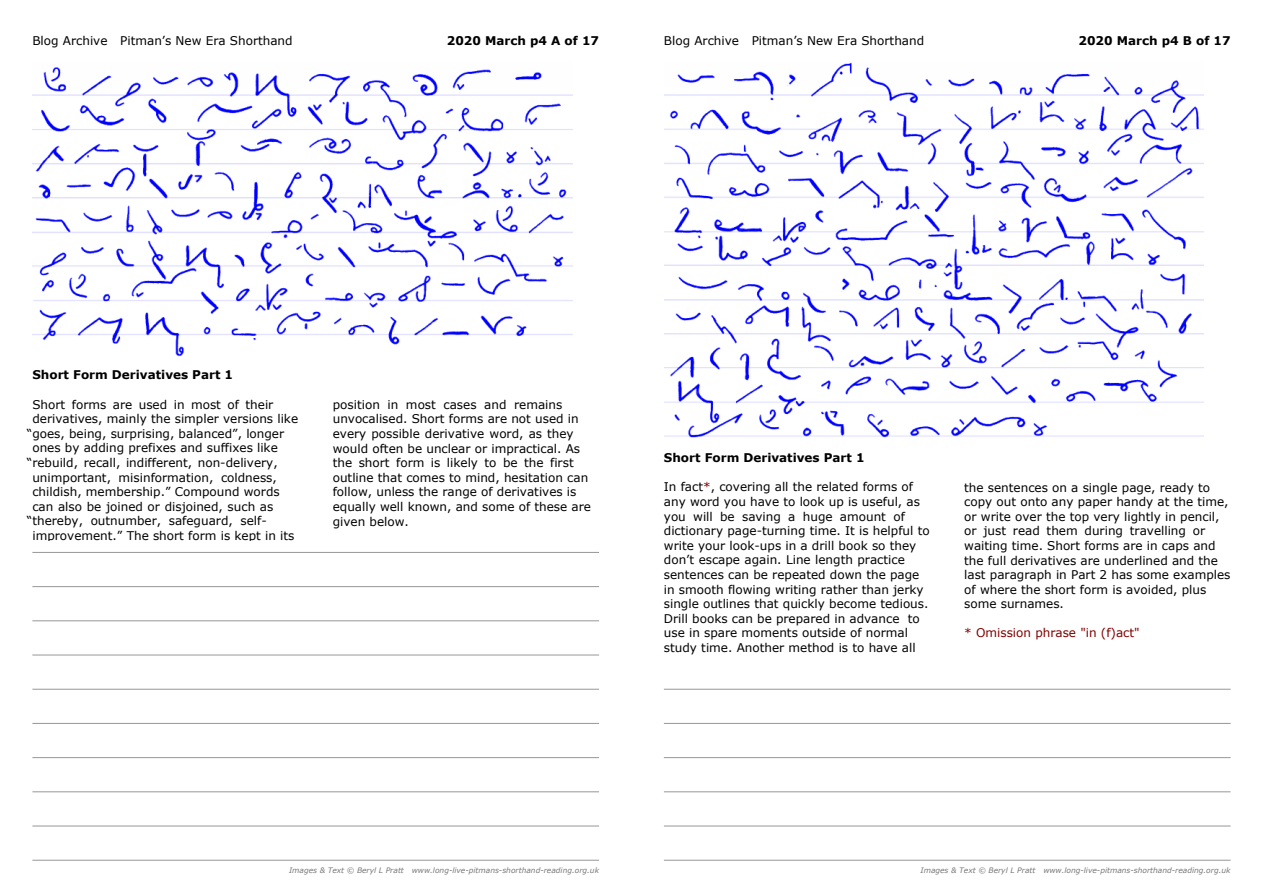
<style>
.page{position:relative;width:1263px;height:893px;background:#fff}
.page>*{position:absolute;margin:0;border:0;box-sizing:border-box;transform-origin:0 0}
.t1{font:12px/14.5px "Verdana";color:#000}
.t2{font:700 12px "Verdana";color:#000}
.t3{font:12px "Verdana";color:#800000}
.t4{font:italic 7.5px "Verdana";color:#777}
.s1{color:#800000}
</style>
<div class="page">
<hr style="left:32px;top:552px;width:567px;height:1px;background:#979797">
<hr style="left:32px;top:586px;width:567px;height:1px;background:#979797">
<hr style="left:32px;top:620px;width:567px;height:1px;background:#979797">
<hr style="left:32px;top:655px;width:567px;height:1px;background:#979797">
<hr style="left:32px;top:689px;width:567px;height:1px;background:#979797">
<hr style="left:32px;top:723px;width:567px;height:1px;background:#979797">
<hr style="left:32px;top:757px;width:567px;height:1px;background:#979797">
<hr style="left:32px;top:791px;width:567px;height:1px;background:#979797">
<hr style="left:32px;top:826px;width:567px;height:1px;background:#979797">
<hr style="left:32px;top:860px;width:567px;height:1px;background:#979797">
<hr style="left:664px;top:689px;width:566px;height:1px;background:#979797">
<hr style="left:664px;top:723px;width:566px;height:1px;background:#979797">
<hr style="left:664px;top:757px;width:566px;height:1px;background:#979797">
<hr style="left:664px;top:791px;width:566px;height:1px;background:#979797">
<hr style="left:664px;top:826px;width:566px;height:1px;background:#979797">
<hr style="left:664px;top:860px;width:566px;height:1px;background:#979797">
<img style="left:32px;top:67px;width:540px;height:290px">
<img style="left:665px;top:62px;width:539px;height:376px">
<p class="t1" style="left:32px;top:34px;width:262px">Blog Archive Pitman’s New Era Shorthand</p>
<p class="t2" style="left:447px;top:36px;width:154px">2020 March p4 A of 17</p>
<p class="t1" style="left:664px;top:34px;width:262px">Blog Archive Pitman’s New Era Shorthand</p>
<p class="t2" style="left:1078px;top:36px;width:154px">2020 March p4 B of 17</p>
<p class="t2" style="left:32px;top:370px;width:202px">Short Form Derivatives Part 1</p>
<p class="t1" style="left:32px;top:398px;width:242px">Short forms are used in most of their</p>
<p class="t1" style="left:32px;top:413px;width:267px">derivatives, mainly the simpler versions like</p>
<p class="t1" style="left:27px;top:427px;width:259px">“goes, being, surprising, balanced”, longer</p>
<p class="t1" style="left:32px;top:442px;width:247px">ones by adding prefixes and suffixes like</p>
<p class="t1" style="left:27px;top:456px;width:252px">“rebuild, recall, indifferent, non-delivery,</p>
<p class="t1" style="left:32px;top:471px;width:246px">unimportant, misinformation, coldness,</p>
<p class="t1" style="left:32px;top:486px;width:249px">childish, membership.” Compound words</p>
<p class="t1" style="left:32px;top:500px;width:242px">can also be joined or disjoined, such as</p>
<p class="t1" style="left:27px;top:515px;width:241px">“thereby, outnumber, safeguard, self-</p>
<p class="t1" style="left:32px;top:529px;width:264px">improvement.” The short form is kept in its</p>
<p class="t1" style="left:333px;top:398px;width:260px">position in most cases and remains unvocalised. Short forms are not used in every possible derivative word, as they would often be unclear or impractical. As the short form is likely to be the first outline that comes to mind, hesitation can follow, unless the range of derivatives is equally well known, and some of these are given below.</p>
<p class="t2" style="left:664px;top:453px;width:202px">Short Form Derivatives Part 1</p>
<p class="t1" style="left:664px;top:481px;width:267px">In fact<span class="s1">*</span>, covering all the related forms of any word you have to look up is useful, as you will be saving a huge amount of dictionary page-turning time. It is helpful to write your look-ups in a drill book so they don’t escape again. Line length practice sentences can be repeated down the page in smooth flowing writing rather than jerky single outlines that quickly become tedious.<br>Drill books can be prepared in advance to use in spare moments outside of normal study time. Another method is to have all</p>
<p class="t1" style="left:964px;top:481px;width:268px">the sentences on a single page, ready to copy out onto any paper handy at the time, or write over the top very lightly in pencil, or just read them during travelling or waiting time. Short forms are in caps and the full derivatives are underlined and the last paragraph in Part 2 has some examples of where the short form is avoided, plus some surnames.</p>
<p class="t3" style="left:964px;top:628px;width:177px">* Omission phrase "in (f)act"</p>
<p class="t4" style="left:289px;top:868px;width:311px">Images &amp; Text © Beryl L Pratt www.long-live-pitmans-shorthand-reading.org.uk</p>
<p class="t4" style="left:920px;top:868px;width:311px">Images &amp; Text © Beryl L Pratt www.long-live-pitmans-shorthand-reading.org.uk</p>
</div>
